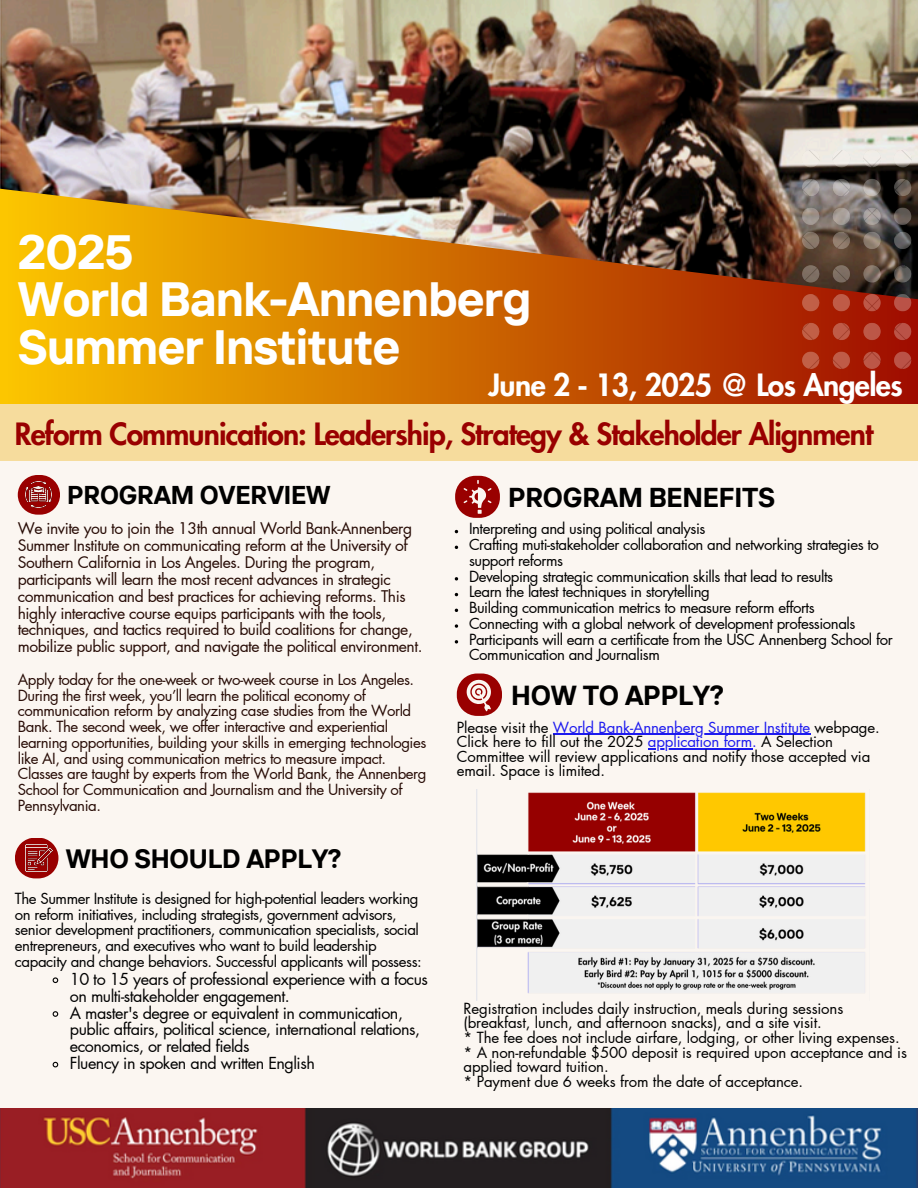
<style>
.page{position:relative;width:918px;height:1188px;background:#fbf6f1}
.page>*{position:absolute;margin:0;border:0;box-sizing:border-box;transform-origin:0 0}
.t1{font:700 48px/47.2px "TT Interphases";letter-spacing:-.02em;color:#fff}
.t2{font:800 30px "Futura LT Pro";letter-spacing:-.03em;color:#900}
.t3{font:800 30px "Futura LT Pro";letter-spacing:-.02em;color:#fff}
.t4{font:700 27.45px "TT Interphases";letter-spacing:-.01em;color:#000}
.t5{font:700 27.3px "TT Interphases";letter-spacing:-.01em;color:#000}
.t6{font:700 26.4px "TT Interphases";letter-spacing:-.01em;color:#000}
.t7{font:700 25.65px "TT Interphases";letter-spacing:-.01em;color:#000}
.t8{font:16.2px/16.8px "Futura LT Pro";letter-spacing:-.03em;color:#000}
.t9{font:15.75px/16.8px "Futura LT Pro";letter-spacing:-.03em;color:#270b05}
.t10{font:15px/15.8px "Futura LT Pro";letter-spacing:-.03em;color:#000}
.t11{font:15px/15.8px "Futura LT Pro";letter-spacing:-.03em;color:#270b05}
.t12{font:15px/14.7px "Futura LT Pro";letter-spacing:-.01em;color:#000}
.t13{font:15px "Futura LT Pro";letter-spacing:-.01em;color:#1d1aef}
.s1{font-family:"Noto Sans";font-weight:700}
.s2{color:#000}
.s3{color:#1d1aef}
</style>
<div class="page">
<img style="left:0;top:0;width:918px;height:188px">
<svg style="left:0;top:188px;width:918px;height:216px;background:#c07311"></svg>
<img style="left:802px;top:151px;width:116px;height:218px">
<div style="left:18px;top:475px;width:42px;height:40px;background:#900;border-radius:20px"></div>
<img style="left:26px;top:482px;width:26px;height:26px">
<svg style="left:15px;top:838px;width:43px;height:40px"></svg>
<img style="left:25px;top:844px;width:27px;height:27px">
<svg style="left:52px;top:977px;width:7px;height:7px"></svg>
<svg style="left:52px;top:1011px;width:7px;height:6px"></svg>
<svg style="left:52px;top:1061px;width:7px;height:7px"></svg>
<svg style="left:455px;top:476px;width:45px;height:42px"></svg>
<svg style="left:455px;top:577px;width:3px;height:4px"></svg>
<svg style="left:455px;top:624px;width:3px;height:4px"></svg>
<svg style="left:455px;top:640px;width:3px;height:4px"></svg>
<svg style="left:457px;top:674px;width:45px;height:42px"></svg>
<hr style="left:553px;top:734px;width:257px;height:1px;background:#1d1aef">
<hr style="left:648px;top:748px;width:104px;height:1px;background:#1d1aef">
<div style="left:0;top:404px;width:918px;height:57px;background:#f6dc9d"></div>
<img style="left:0;top:1109px;width:918px;height:78px">
<img style="left:477px;top:792px;width:389px;height:202px">
<p class="t1" style="left:18px;top:227px;width:515px">2025<br>World Bank-Annenberg<br>Summer Institute</p>
<p class="t3" style="left:489px;top:371px;width:416px">June 2 <span class="s1">‐</span> 13, 2025 @ Los Angeles</p>
<h2 class="t2" style="left:15px;top:421px;width:860px">Reform Communication: Leadership, Strategy &amp; Stakeholder Alignment</h2>
<p class="t7" style="left:67px;top:479px;width:265px">PROGRAM OVERVIEW</p>
<p class="t9" style="left:18px;top:521px;width:406px">We invite you to join the 13th annual World Bank-Annenberg Summer Institute on communicating reform at the University of Southern California in Los Angeles. During the program, participants will learn the most recent advances in strategic communication and best practices for achieving reforms. This highly interactive course equips participants with the tools, techniques, and tactics required to build coalitions for change, mobilize public support, and navigate the political environment.</p>
<h1 class="t11" style="left:18px;top:672px;width:410px">Apply today for the one-week or two-week course in Los Angeles.<br>During the first week, you’ll learn the political economy of communication reform by analyzing case studies from the World Bank. The second week, we offer interactive and experiential learning opportunities, building your skills in emerging technologies like AI, and using communication metrics to measure impact.<br>Classes are taught by experts from the World Bank, the Annenberg School for Communication and Journalism and the University of Pennsylvania.</h1>
<h3 class="t6" style="left:66px;top:842px;width:277px">WHO SHOULD APPLY?</h3>
<h3 class="t10" style="left:15px;top:891px;width:408px">The Summer Institute is designed for high-potential leaders working on reform initiatives, including strategists, government advisors, senior development practitioners, communication specialists, social entrepreneurs, and executives who want to build leadership capacity and change behaviors. Successful applicants will possess:</h3>
<p class="t8" style="left:70px;top:971px;width:360px">10 to 15 years of professional experience with a focus on multi-stakeholder engagement.</p>
<h4 class="t8" style="left:70px;top:1005px;width:352px">A master's degree or equivalent in communication, public affairs, political science, international relations, economics, or related fields</h4>
<p class="t8" style="left:70px;top:1055px;width:247px">Fluency in spoken and written English</p>
<p class="t5" style="left:508px;top:480px;width:269px">PROGRAM BENEFITS</p>
<p class="t10" style="left:469px;top:522px;width:238px">Interpreting and using political analysis</p>
<h4 class="t10" style="left:469px;top:537px;width:411px">Crafting muti-stakeholder collaboration and networking strategies to support reforms</h4>
<p class="t10" style="left:469px;top:569px;width:366px">Developing strategic communication skills that lead to results</p>
<p class="t10" style="left:469px;top:585px;width:242px">Learn the latest techniques in storytelling</p>
<p class="t10" style="left:469px;top:600px;width:347px">Building communication metrics to measure reform efforts</p>
<p class="t10" style="left:469px;top:616px;width:388px">Connecting with a global network of development professionals</p>
<p class="t10" style="left:469px;top:632px;width:425px">Participants will earn a certificate from the USC Annenberg School for<br>Communication and Journalism</p>
<h2 class="t4" style="left:511px;top:678px;width:214px">HOW TO APPLY?</h2>
<p class="t13" style="left:457px;top:720px;width:424px"><span class="s2">Please visit the</span> World Bank-Annenberg Summer Institute <span class="s2">webpage.</span></p>
<p class="t12" style="left:457px;top:735px;width:378px">Click here to fill out the 2025 <span class="s3">application form.</span> A Selection</p>
<p class="t12" style="left:457px;top:750px;width:415px">Committee will review applications and notify those accepted via email. Space is limited.</p>
<p class="t12" style="left:464px;top:1001px;width:381px">Registration includes daily instruction, meals during sessions (breakfast, lunch, and afternoon snacks), and a site visit.</p>
<p class="t12" style="left:464px;top:1031px;width:438px">* The fee does not include airfare, lodging, or other living expenses.</p>
<p class="t12" style="left:464px;top:1045px;width:445px">* A non-refundable $500 deposit is required upon acceptance and is applied toward tuition.</p>
<p class="t12" style="left:464px;top:1075px;width:341px">* Payment due 6 weeks from the date of acceptance.</p>
</div>
